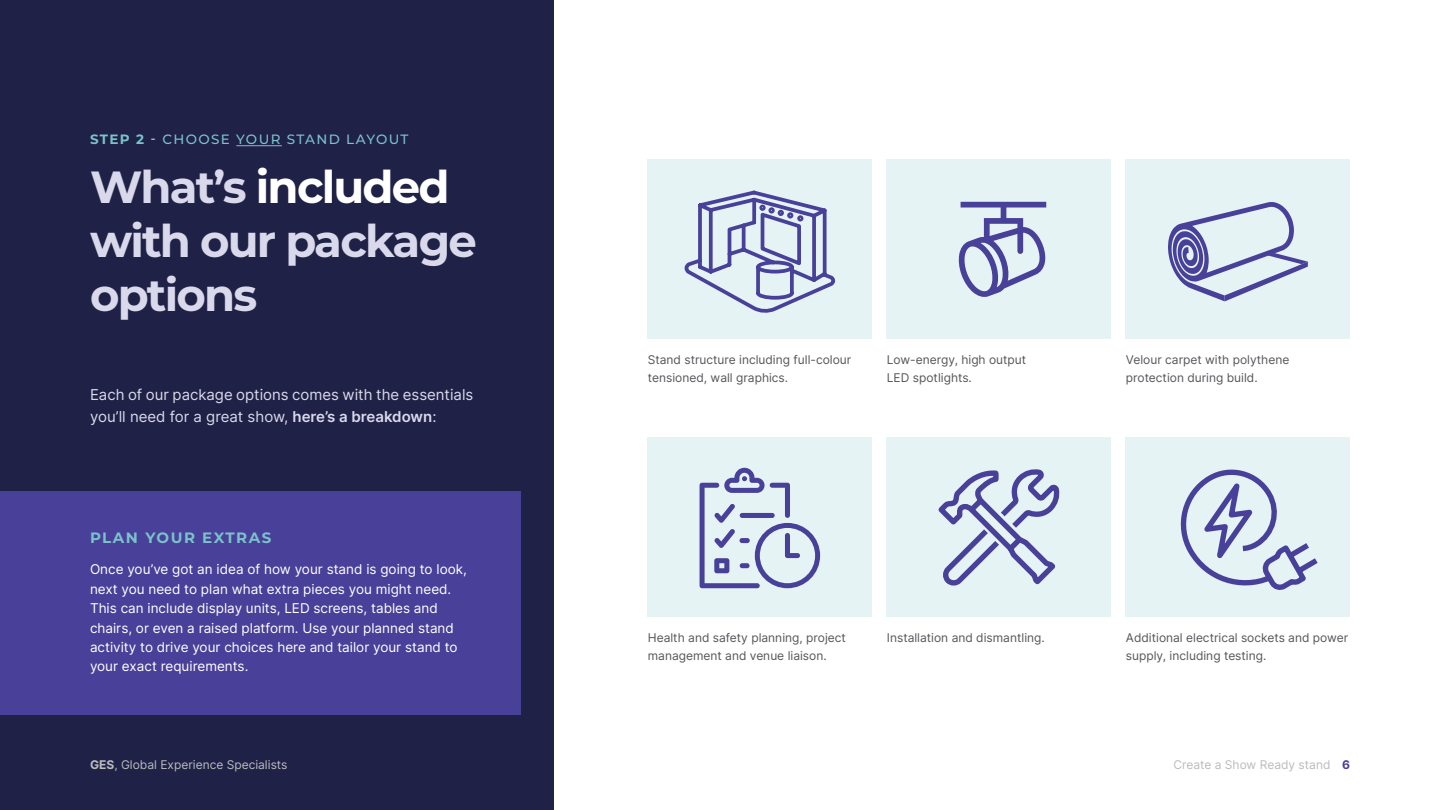
<style>
.page{position:relative;width:1440px;height:810px;background:#fff}
.page>*{position:absolute;margin:0;border:0;box-sizing:border-box;transform-origin:0 0}
.t1{font:700 45px/54px "Montserrat";letter-spacing:-.04em;color:#dad9eb}
.t2{font:15px/22.5px "Inter";color:#dad9eb}
.t3{font:700 15px "Montserrat";letter-spacing:.1em;color:#7bc2ca}
.t4{font:13.5px/19.5px "Inter";color:#fff}
.t5{font:500 13.5px "Montserrat";letter-spacing:.1em;color:#7bc2ca}
.t6{font:12px/18px "Inter";color:#54565a}
.t7{font:12px "Inter";color:#bbbbbd}
.s1{font-weight:700}
.s2{color:#b0dadf}
.s3{color:#fff}
.s4{font-weight:600}
.s5{font-weight:700;color:#484099}
</style>
<div class="page">
<div style="left:0;top:0;width:553px;height:810px;background:#1f2147"></div>
<div style="left:648px;top:159px;width:224px;height:180px;background:#e5f3f4"></div>
<div style="left:648px;top:437px;width:224px;height:180px;background:#e5f3f4"></div>
<div style="left:887px;top:159px;width:224px;height:180px;background:#e5f3f4"></div>
<div style="left:887px;top:437px;width:224px;height:180px;background:#e5f3f4"></div>
<div style="left:1126px;top:159px;width:224px;height:180px;background:#e5f3f4"></div>
<div style="left:1126px;top:437px;width:224px;height:180px;background:#e5f3f4"></div>
<svg style="left:684px;top:190px;width:152px;height:123px"></svg>
<svg style="left:958px;top:202px;width:88px;height:95px"></svg>
<svg style="left:1168px;top:202px;width:140px;height:99px"></svg>
<svg style="left:700px;top:468px;width:120px;height:120px"></svg>
<svg style="left:938px;top:469px;width:122px;height:117px"></svg>
<svg style="left:1180px;top:469px;width:138px;height:121px"></svg>
<hr style="left:236px;top:145px;width:46px;height:1px;background:#7bc2ca">
<div style="left:0;top:491px;width:521px;height:223px;background:#484099"></div>
<p class="t5" style="left:90px;top:130px;width:320px"><span class="s1">STEP 2</span> <span class="s2">-</span> CHOOSE YOUR STAND LAYOUT</p>
<h1 class="t1" style="left:90px;top:158px;width:388px">What’s <span class="s3">included </span>with our package options</h1>
<p class="t2" style="left:90px;top:383px;width:385px">Each of our package options comes with the essentials you’ll need for a great show, <span class="s4">here’s a breakdown</span>:</p>
<p class="t3" style="left:90px;top:526px;width:183px">PLAN YOUR EXTRAS</p>
<p class="t4" style="left:90px;top:559px;width:378px">Once you’ve got an idea of how your stand is going to look, next you need to plan what extra pieces you might need.<br>This can include display units, LED screens, tables and chairs, or even a raised platform. Use your planned stand activity to drive your choices here and tailor your stand to your exact requirements.</p>
<p class="t6" style="left:648px;top:350px;width:205px">Stand structure including full-colour tensioned, wall graphics.</p>
<p class="t6" style="left:887px;top:350px;width:141px">Low-energy, high output<br>LED spotlights.</p>
<p class="t6" style="left:1126px;top:350px;width:165px">Velour carpet with polythene protection during build.</p>
<p class="t6" style="left:648px;top:628px;width:200px">Health and safety planning, project management and venue liaison.</p>
<p class="t6" style="left:887px;top:628px;width:160px">Installation and dismantling.</p>
<p class="t6" style="left:1126px;top:628px;width:224px">Additional electrical sockets and power supply, including testing.</p>
<p class="t7" style="left:90px;top:756px;width:199px"><span class="s1">GES</span>, Global Experience Specialists</p>
<p class="t7" style="left:1173px;top:756px;width:178px">Create a Show Ready stand <span class="s5">6</span></p>
</div>
